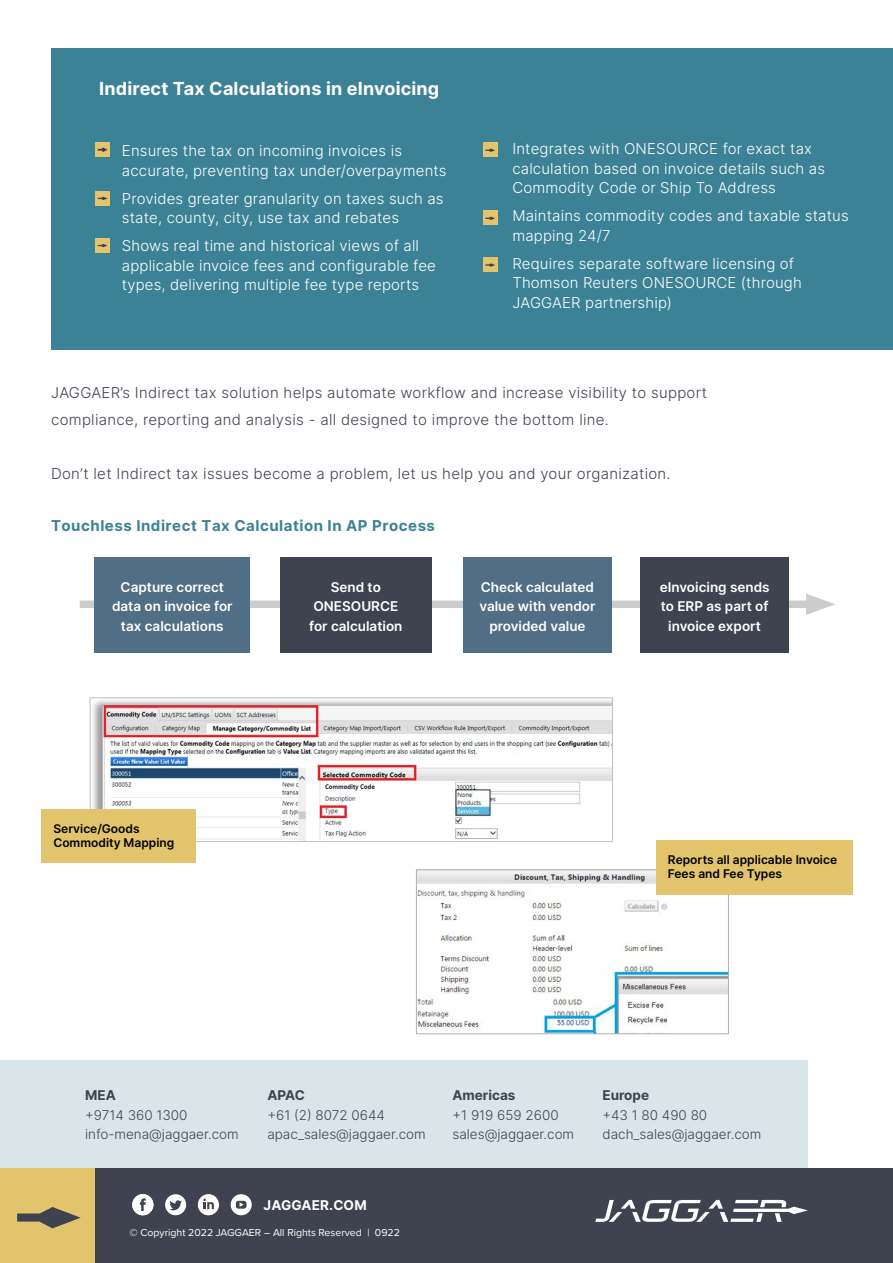
<style>
.page{position:relative;width:893px;height:1263px;background:#fff}
.page>*{position:absolute;margin:0;border:0;box-sizing:border-box;transform-origin:0 0}
.t1{font:700 18px "Inter";letter-spacing:.01em;color:#fff}
.t2{font:300 15px/19.5px "Inter";letter-spacing:.01em;color:#fff}
.t3{font:300 15px/27px "Inter";letter-spacing:.02em;color:#3e434f}
.t4{font:700 15px "Inter";letter-spacing:.035em;color:#3c8296}
.t5{font:600 13.5px/19.5px "Inter";color:#fff;text-align:center}
.t6{font:300 13.5px/19.5px "Inter";color:#3e434f}
.t7{font:700 13.5px "Inter";color:#3e434f}
.t8{font:700 13.5px "Inter";letter-spacing:.01em;color:#fff}
.t9{font:600 12px/14.4px "Inter";color:#000}
.t10{font:10.5px "Proxima Nova";color:#fff}
</style>
<div class="page">
<div style="left:51px;top:48px;width:842px;height:302px;background:#3c8296"></div>
<div style="left:0;top:1060px;width:808px;height:108px;background:#d8e6ea"></div>
<div style="left:95px;top:1168px;width:798px;height:95px;background:#3e434f"></div>
<div style="left:0;top:1168px;width:95px;height:95px;background:#e2c46d"></div>
<svg style="left:17px;top:1207px;width:64px;height:21px"></svg>
<div style="left:231px;top:1194px;width:21px;height:21px;background:#fff;border-radius:50%"></div>
<svg style="left:236px;top:1201px;width:11px;height:7px"></svg>
<svg style="left:240px;top:1202px;width:3px;height:5px"></svg>
<div style="left:165px;top:1194px;width:21px;height:21px;background:#fff;border-radius:50%"></div>
<svg style="left:169px;top:1200px;width:13px;height:10px"></svg>
<div style="left:198px;top:1194px;width:21px;height:21px;background:#fff;border-radius:50%"></div>
<svg style="left:203px;top:1198px;width:11px;height:11px"></svg>
<div style="left:132px;top:1194px;width:21px;height:21px;background:#fff;border-radius:50%"></div>
<svg style="left:140px;top:1198px;width:6px;height:13px"></svg>
<svg style="left:595px;top:1200px;width:213px;height:22px"></svg>
<div style="left:95px;top:142px;width:15px;height:15px;background:#e2c46d"></div>
<svg style="left:98px;top:147px;width:10px;height:5px"></svg>
<div style="left:95px;top:191px;width:15px;height:15px;background:#e2c46d"></div>
<svg style="left:98px;top:197px;width:10px;height:3px"></svg>
<div style="left:95px;top:238px;width:15px;height:15px;background:#e2c46d"></div>
<svg style="left:98px;top:244px;width:10px;height:3px"></svg>
<div style="left:483px;top:142px;width:14px;height:15px;background:#e2c46d"></div>
<svg style="left:485px;top:149px;width:10px;height:3px"></svg>
<div style="left:483px;top:210px;width:14px;height:15px;background:#e2c46d"></div>
<svg style="left:485px;top:217px;width:10px;height:3px"></svg>
<div style="left:483px;top:257px;width:14px;height:15px;background:#e2c46d"></div>
<svg style="left:485px;top:263px;width:10px;height:4px"></svg>
<img style="left:92px;top:700px;width:519px;height:140px">
<div style="left:90px;top:697px;width:523px;height:145px;border:1px solid #c2c0c0"></div>
<div style="left:41px;top:809px;width:154px;height:53px;background:#e2c46d"></div>
<img style="left:418px;top:871px;width:309px;height:161px">
<div style="left:416px;top:869px;width:313px;height:165px;border:1px solid #b0b0b0"></div>
<div style="left:656px;top:840px;width:197px;height:54px;background:#e2c46d"></div>
<div style="left:80px;top:600px;width:738px;height:8px;background:#ccc"></div>
<svg style="left:806px;top:594px;width:29px;height:21px"></svg>
<div style="left:280px;top:557px;width:151px;height:95px;background:#3e434f"></div>
<div style="left:463px;top:557px;width:149px;height:95px;background:#506e85"></div>
<div style="left:640px;top:557px;width:149px;height:95px;background:#3e434f"></div>
<div style="left:95px;top:557px;width:155px;height:95px;background:#506e85"></div>
<p class="t1" style="left:99px;top:75px;width:341px">Indirect Tax Calculations in eInvoicing</p>
<p class="t2" style="left:122px;top:141px;width:326px;text-indent:-27px">• Ensures the tax on incoming invoices is accurate, preventing tax under/overpayments</p>
<p class="t2" style="left:122px;top:188px;width:323px;text-indent:-27px">• Provides greater granularity on taxes such as state, county, city, use tax and rebates</p>
<p class="t2" style="left:122px;top:236px;width:315px;text-indent:-27px">• Shows real time and historical views of all applicable invoice fees and configurable fee types, delivering multiple fee type reports</p>
<p class="t2" style="left:512px;top:139px;width:314px;text-indent:-27px">• Integrates with ONESOURCE for exact tax calculation based on invoice details such as<br>Commodity Code or Ship To Address</p>
<p class="t2" style="left:512px;top:206px;width:338px;text-indent:-27px">• Maintains commodity codes and taxable status mapping 24/7</p>
<p class="t2" style="left:512px;top:253px;width:291px;text-indent:-27px">• Requires separate software licensing of<br>Thomson Reuters ONESOURCE (through<br>JAGGAER partnership)</p>
<p class="t3" style="left:51px;top:378px;width:658px">JAGGAER’s Indirect tax solution helps automate workflow and increase visibility to support compliance, reporting and analysis - all designed to improve the bottom line.</p>
<p class="t3" style="left:51px;top:459px;width:621px">Don’t let Indirect tax issues become a problem, let us help you and your organization.</p>
<p class="t4" style="left:51px;top:514px;width:385px">Touchless Indirect Tax Calculation In AP Process</p>
<p class="t5" style="left:112px;top:577px;width:122px">Capture correct data on invoice for tax calculations</p>
<p class="t9" style="left:53px;top:821px;width:122px">Service/Goods<br>Commodity Mapping</p>
<p class="t5" style="left:309px;top:577px;width:95px">Send to<br>ONESOURCE for calculation</p>
<p class="t5" style="left:479px;top:577px;width:117px">Check calculated value with vendor provided value</p>
<p class="t5" style="left:660px;top:577px;width:111px">eInvoicing sends to ERP as part of invoice export</p>
<p class="t9" style="left:668px;top:852px;width:171px">Reports all applicable Invoice<br>Fees and Fee Types</p>
<p class="t7" style="left:85px;top:1085px;width:32px">MEA</p>
<p class="t6" style="left:85px;top:1105px;width:155px">+9714 360 1300 info-mena@jaggaer.com</p>
<p class="t7" style="left:267px;top:1085px;width:39px">APAC</p>
<p class="t6" style="left:267px;top:1105px;width:160px">+61 (2) 8072 0644 apac_sales@jaggaer.com</p>
<p class="t7" style="left:452px;top:1085px;width:65px">Americas</p>
<p class="t6" style="left:452px;top:1105px;width:123px">+1 919 659 2600 sales@jaggaer.com</p>
<p class="t7" style="left:602px;top:1085px;width:48px">Europe</p>
<p class="t6" style="left:602px;top:1105px;width:160px">+43 1 80 490 80 dach_sales@jaggaer.com</p>
<p class="t8" style="left:263px;top:1195px;width:105px">JAGGAER.COM</p>
<p class="t10" style="left:130px;top:1225px;width:272px">© Copyright 2022 JAGGAER – All Rights Reserved | 0922</p>
</div>
